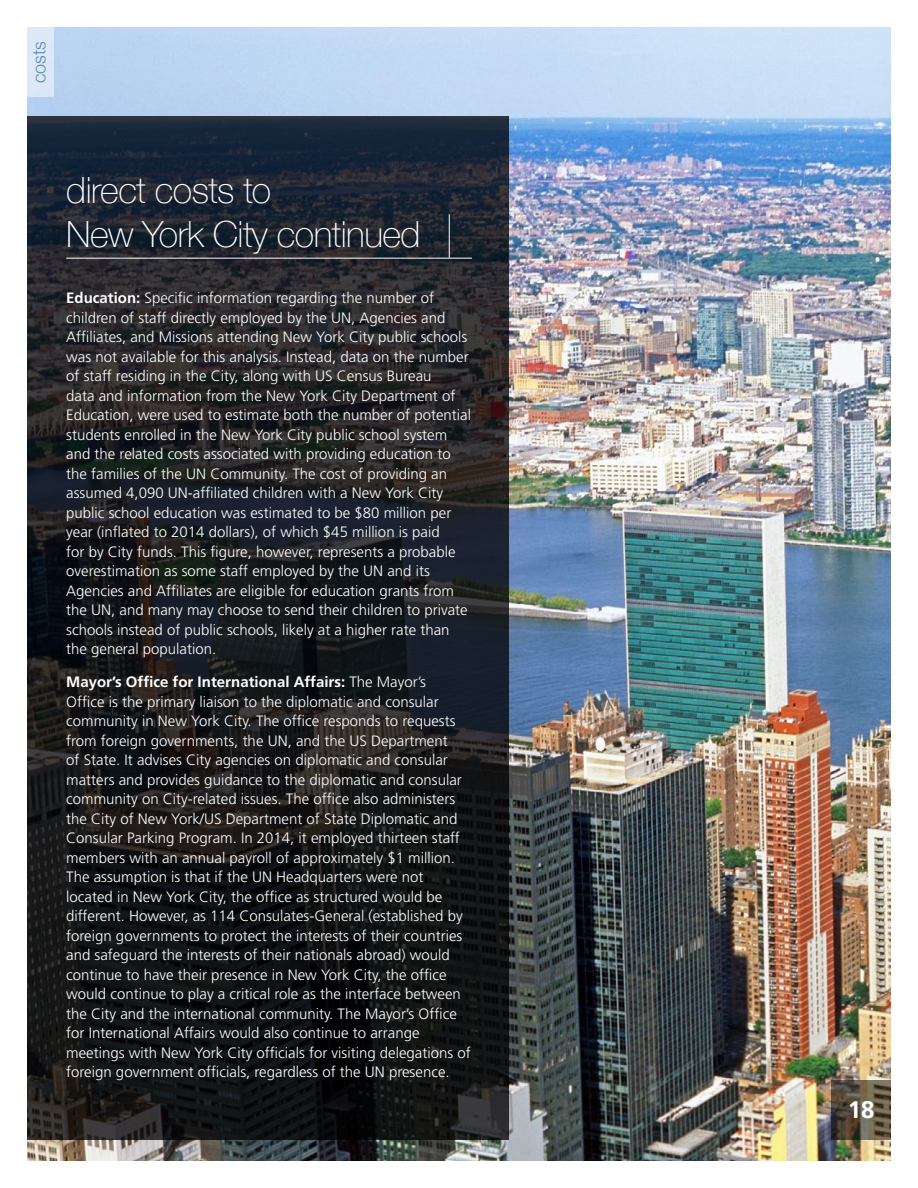
<style>
.page{position:relative;width:918px;height:1188px;background:#fff}
.page>*{position:absolute;margin:0;border:0;box-sizing:border-box;transform-origin:0 0}
.t1{font:100 36px/43.7px "Helvetica Neue";letter-spacing:-.015em;color:#fff}
.t2{font:700 24px "Frutiger";color:#fff}
.t3{font:300 18px "Helvetica Neue";color:#003c6f}
.t4{font:300 15px/19.5px "Frutiger";color:#fff}
.s1{font-weight:700}
</style>
<div class="page">
<img style="left:27px;top:27px;width:864px;height:1134px">
<svg style="left:27px;top:116px;width:482px;height:1024px;background:#1a1d21"></svg>
<hr style="left:66px;top:258px;width:406px;height:1px;background:#fff">
<hr style="left:449px;top:214px;width:1px;height:44px;background:#fff">
<div style="left:26px;top:26px;width:28px;height:71px;background:#dbe9f7"></div>
<svg style="left:831px;top:1080px;width:60px;height:60px;background:#5b5141"></svg>
<p class="t3" style="left:25px;top:83px;width:43px;rotate:-90deg">costs</p>
<h1 class="t1" style="left:66px;top:167px;width:356px">direct costs to<br>New York City continued</h1>
<p class="t4" style="left:66px;top:288px;width:406px"><span class="s1">Education:</span> Specific information regarding the number of children of staff directly employed by the UN, Agencies and Affiliates, and Missions attending New York City public schools was not available for this analysis. Instead, data on the number of staff residing in the City, along with US Census Bureau<br>data and information from the New York City Department of Education, were used to estimate both the number of potential students enrolled in the New York City public school system and the related costs associated with providing education to the families of the UN Community. The cost of providing an assumed 4,090 UN-affiliated children with a New York City public school education was estimated to be $80 million per year (inflated to 2014 dollars), of which $45 million is paid<br>for by City funds. This figure, however, represents a probable overestimation as some staff employed by the UN and its Agencies and Affiliates are eligible for education grants from the UN, and many may choose to send their children to private schools instead of public schools, likely at a higher rate than the general population.</p>
<p class="t4" style="left:66px;top:672px;width:406px"><span class="s1">Mayor’s Office for International Affairs:</span> The Mayor’s<br>Office is the primary liaison to the diplomatic and consular community in New York City. The office responds to requests from foreign governments, the UN, and the US Department<br>of State. It advises City agencies on diplomatic and consular matters and provides guidance to the diplomatic and consular community on City-related issues. The office also administers the City of New York/US Department of State Diplomatic and Consular Parking Program. In 2014, it employed thirteen staff members with an annual payroll of approximately $1 million.<br>The assumption is that if the UN Headquarters were not located in New York City, the office as structured would be different. However, as 114 Consulates-General (established by foreign governments to protect the interests of their countries and safeguard the interests of their nationals abroad) would continue to have their presence in New York City, the office would continue to play a critical role as the interface between the City and the international community. The Mayor’s Office for International Affairs would also continue to arrange meetings with New York City officials for visiting delegations of foreign government officials, regardless of the UN presence.</p>
<h2 class="t2" style="left:848px;top:1096px;width:28px">18</h2>
</div>
